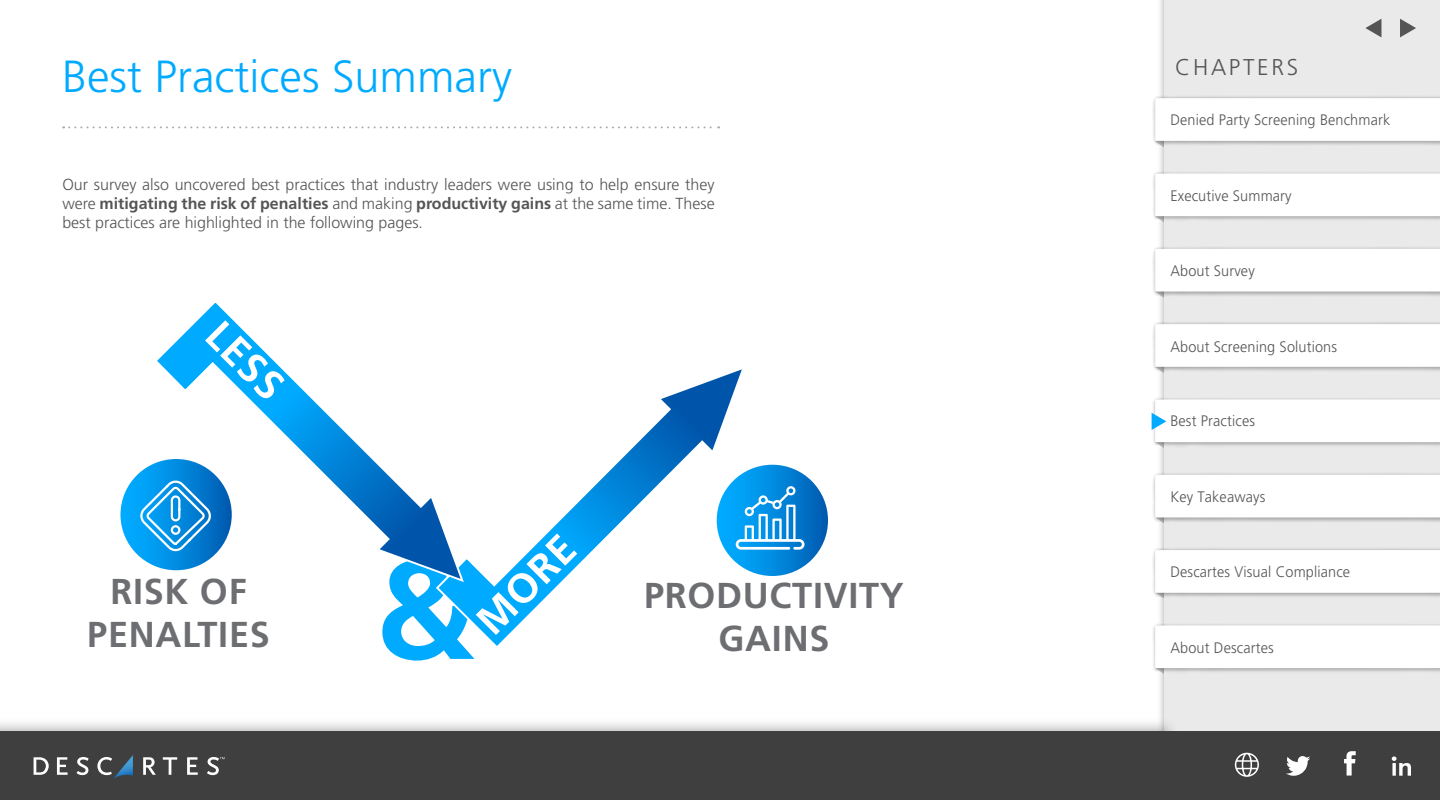
<style>
.page{position:relative;width:1440px;height:800px;background:#fff}
.page>*{position:absolute;margin:0;border:0;box-sizing:border-box;transform-origin:0 0}
.t1{font:700 140px "Frutiger LT Std";color:#0af}
.t2{font:300 45px "Frutiger LT Std";color:#0af}
.t3{font:700 41px "Frutiger LT Std";color:#fff}
.t4{font:700 36px/43.2px "Frutiger LT Std";letter-spacing:.02em;color:#6d6e71;text-align:center}
.t5{font:300 22.8px "Frutiger LT Std";letter-spacing:.12em;color:#555}
.t6{font:300 16px/19.2px "Frutiger LT Std";color:#555;text-align:justify}
.t7{font:300 15.2px "Frutiger LT Std";letter-spacing:.01em;color:#555;scale:.95 1}
.s1{font-weight:700}
</style>
<div class="page">
<svg style="left:1160px;top:0;width:5px;height:714px"></svg>
<div style="left:1165px;top:0;width:275px;height:800px;background:#eaeaea"></div>
<img style="left:1153px;top:95px;width:287px;height:48px">
<svg style="left:1155px;top:98px;width:285px;height:67px"></svg>
<img style="left:1153px;top:246px;width:287px;height:48px">
<svg style="left:1155px;top:249px;width:285px;height:66px"></svg>
<img style="left:1153px;top:171px;width:287px;height:47px">
<svg style="left:1155px;top:173px;width:285px;height:66px"></svg>
<img style="left:1153px;top:321px;width:287px;height:48px">
<svg style="left:1155px;top:324px;width:285px;height:66px"></svg>
<img style="left:1153px;top:472px;width:287px;height:48px">
<svg style="left:1155px;top:475px;width:285px;height:66px"></svg>
<img style="left:1153px;top:546px;width:287px;height:49px">
<svg style="left:1155px;top:550px;width:285px;height:66px"></svg>
<img style="left:1153px;top:623px;width:287px;height:47px">
<svg style="left:1155px;top:625px;width:285px;height:67px"></svg>
<svg style="left:1400px;top:19px;width:16px;height:18px"></svg>
<svg style="left:1365px;top:19px;width:16px;height:18px"></svg>
<svg style="left:0;top:714px;width:1172px;height:17px"></svg>
<div style="left:0;top:731px;width:1440px;height:69px;background:#3f3f3f"></div>
<svg style="left:1392px;top:756px;width:19px;height:20px"></svg>
<svg style="left:1344px;top:751px;width:12px;height:25px"></svg>
<svg style="left:1286px;top:756px;width:24px;height:20px"></svg>
<svg style="left:1235px;top:753px;width:24px;height:24px"></svg>
<svg style="left:34px;top:757px;width:15px;height:18px"></svg>
<svg style="left:57px;top:757px;width:11px;height:18px"></svg>
<svg style="left:77px;top:757px;width:12px;height:18px"></svg>
<svg style="left:143px;top:757px;width:13px;height:18px"></svg>
<svg style="left:163px;top:757px;width:14px;height:18px"></svg>
<svg style="left:187px;top:757px;width:11px;height:18px"></svg>
<svg style="left:207px;top:757px;width:18px;height:18px"></svg>
<svg style="left:97px;top:755px;width:36px;height:24px"></svg>
<svg style="left:120px;top:459px;width:112px;height:111px"></svg>
<svg style="left:140px;top:480px;width:13px;height:71px"></svg>
<svg style="left:63px;top:126px;width:656px;height:2px"></svg>
<svg style="left:439px;top:369px;width:307px;height:277px"></svg>
<svg style="left:153px;top:303px;width:312px;height:281px"></svg>
<div style="left:717px;top:465px;width:111px;height:111px;background:linear-gradient(to right,#00b3ff,#025fb3);border-radius:56px"></div>
<svg style="left:736px;top:486px;width:69px;height:64px"></svg>
<svg style="left:1152px;top:399px;width:288px;height:67px"></svg>
<h2 class="t2" style="left:62px;top:51px;width:451px">Best Practices Summary</h2>
<p class="t6" style="left:62px;top:175px;width:654px">Our survey also uncovered best practices that industry leaders were using to help ensure they were <span class="s1">mitigating the risk of penalties</span> and making <span class="s1">productivity gains</span> at the same time. These best practices are highlighted in the following pages.</p>
<h3 class="t3" style="left:230px;top:311px;width:93px;rotate:45deg">LESS</h3>
<h3 class="t4" style="left:87px;top:570px;width:184px">RISK OF<br>PENALTIES</h3>
<h3 class="t3" style="left:467px;top:610px;width:122px;rotate:-45deg">MORE</h3>
<h1 class="t1" style="left:374px;top:528px;width:103px">&amp;</h1>
<h3 class="t4" style="left:644px;top:574px;width:261px">PRODUCTIVITY<br>GAINS</h3>
<h3 class="t5" style="left:1175px;top:54px;width:125px">CHAPTERS</h3>
<p class="t7" style="left:1170px;top:111px;width:233px">Denied Party Screening Benchmark</p>
<p class="t7" style="left:1170px;top:187px;width:129px">Executive Summary</p>
<p class="t7" style="left:1170px;top:262px;width:90px">About Survey</p>
<p class="t7" style="left:1170px;top:338px;width:177px">About Screening Solutions</p>
<p class="t7" style="left:1170px;top:412px;width:91px">Best Practices</p>
<p class="t7" style="left:1170px;top:488px;width:101px">Key Takeaways</p>
<p class="t7" style="left:1170px;top:563px;width:191px">Descartes Visual Compliance</p>
<p class="t7" style="left:1170px;top:639px;width:110px">About Descartes</p>
</div>
